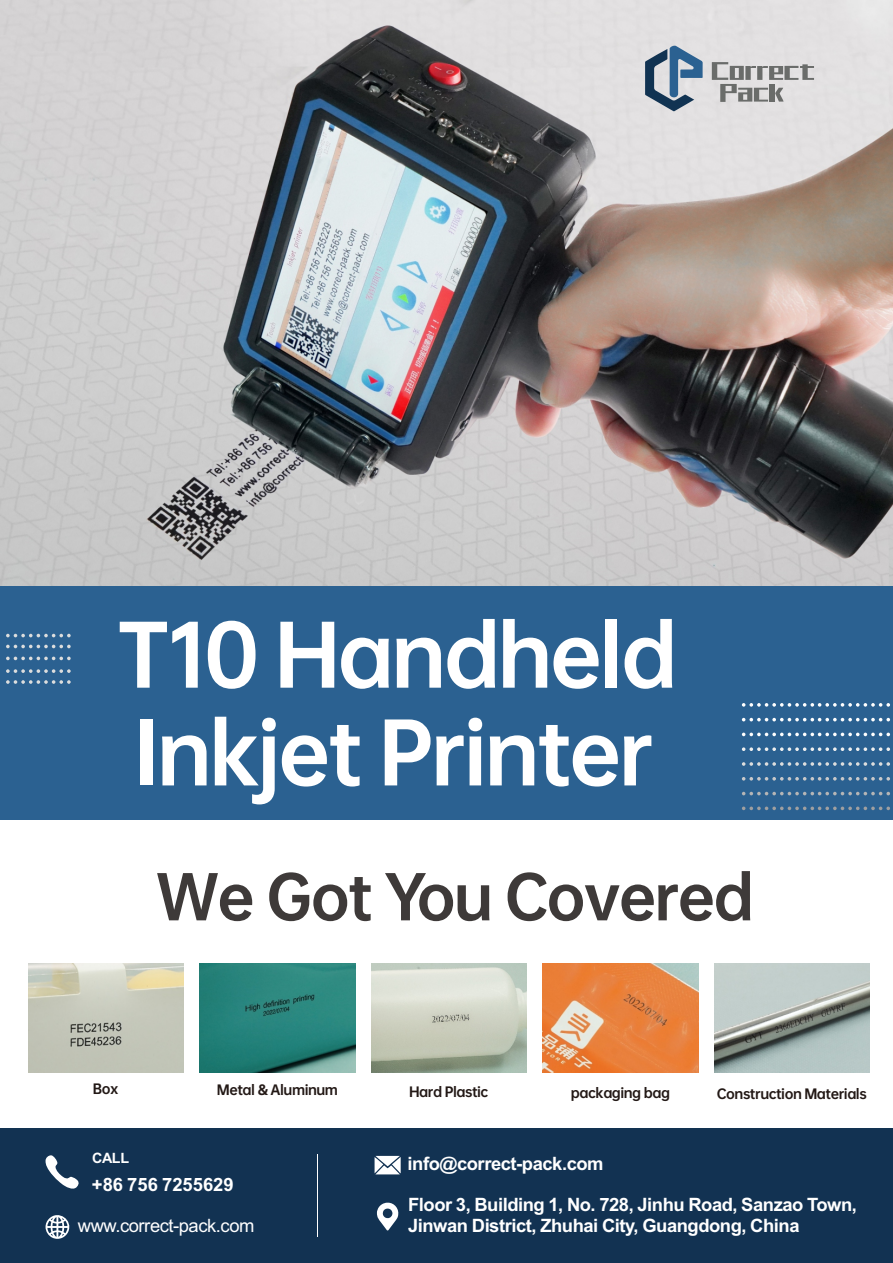
<style>
.page{position:relative;width:893px;height:1263px;background:#fff}
.page>*{position:absolute;margin:0;border:0;box-sizing:border-box;transform-origin:0 0}
.t1{font:79.5px/97.8px "OPPO Sans H";letter-spacing:-.04em;color:#fff}
.t2{font:57px "OPPO Sans H";letter-spacing:-.04em;color:#3e3a39}
.t3{font:700 18.45px/20.5px "Arial";letter-spacing:-.025em;color:#fff}
.t4{font:18.45px "Arial";letter-spacing:-.025em;color:#fff}
.t5{font:700 18.45px "Arial";color:#fff}
.t6{font:700 14.25px "Arial";color:#fff}
.t7{font:12.75px "OPPO Sans H";letter-spacing:-.04em;color:#231916}
</style>
<div class="page">
<img style="left:0;top:0;width:893px;height:586px">
<div style="left:0;top:1128px;width:893px;height:135px;background:#123252"></div>
<svg style="left:375px;top:1156px;width:26px;height:18px"></svg>
<svg style="left:377px;top:1203px;width:22px;height:27px"></svg>
<svg style="left:46px;top:1155px;width:33px;height:34px"></svg>
<svg style="left:46px;top:1215px;width:24px;height:24px"></svg>
<hr style="left:317px;top:1154px;width:1px;height:83px;background:#fff">
<div style="left:0;top:586px;width:893px;height:234px;background:#2b6191"></div>
<svg style="left:645px;top:45px;width:58px;height:66px;background:#899cae"></svg>
<svg style="left:712px;top:62px;width:102px;height:40px;background:#b8b7b7"></svg>
<img style="left:543px;top:963px;width:155px;height:110px">
<img style="left:28px;top:963px;width:156px;height:110px">
<img style="left:200px;top:963px;width:155px;height:110px">
<img style="left:371px;top:963px;width:156px;height:110px">
<img style="left:714px;top:963px;width:156px;height:110px">
<svg style="left:742px;top:733px;width:148px;height:3px"></svg>
<svg style="left:742px;top:718px;width:148px;height:3px"></svg>
<svg style="left:742px;top:703px;width:148px;height:4px"></svg>
<svg style="left:6px;top:634px;width:65px;height:3px"></svg>
<svg style="left:6px;top:645px;width:65px;height:3px"></svg>
<svg style="left:6px;top:657px;width:65px;height:3px"></svg>
<svg style="left:6px;top:669px;width:65px;height:4px"></svg>
<svg style="left:6px;top:680px;width:65px;height:4px"></svg>
<svg style="left:742px;top:747px;width:148px;height:4px"></svg>
<svg style="left:742px;top:762px;width:148px;height:4px"></svg>
<svg style="left:742px;top:777px;width:148px;height:4px"></svg>
<svg style="left:742px;top:792px;width:148px;height:3px"></svg>
<svg style="left:742px;top:806px;width:148px;height:4px"></svg>
<h1 class="t1" style="left:116px;top:604px;width:563px">T10 Handheld<br>Inkjet Printer</h1>
<h2 class="t2" style="left:156px;top:867px;width:600px">We Got You Covered</h2>
<p class="t7" style="left:93px;top:1082px;width:27px">Box</p>
<p class="t7" style="left:217px;top:1083px;width:123px">Metal &amp; Aluminum</p>
<p class="t7" style="left:409px;top:1085px;width:81px">Hard Plastic</p>
<p class="t7" style="left:571px;top:1086px;width:101px">packaging bag</p>
<p class="t7" style="left:717px;top:1087px;width:151px">Construction Materials</p>
<p class="t6" style="left:92px;top:1152px;width:39px">CALL</p>
<p class="t5" style="left:92px;top:1178px;width:143px">+86 756 7255629</p>
<p class="t4" style="left:78px;top:1218px;width:178px">www.correct-pack.com</p>
<p class="t3" style="left:408px;top:1155px;width:197px">info@correct-pack.com</p>
<p class="t3" style="left:408px;top:1196px;width:450px">Floor 3, Building 1, No. 728, Jinhu Road, Sanzao Town,<br>Jinwan District, Zhuhai City, Guangdong, China</p>
</div>
